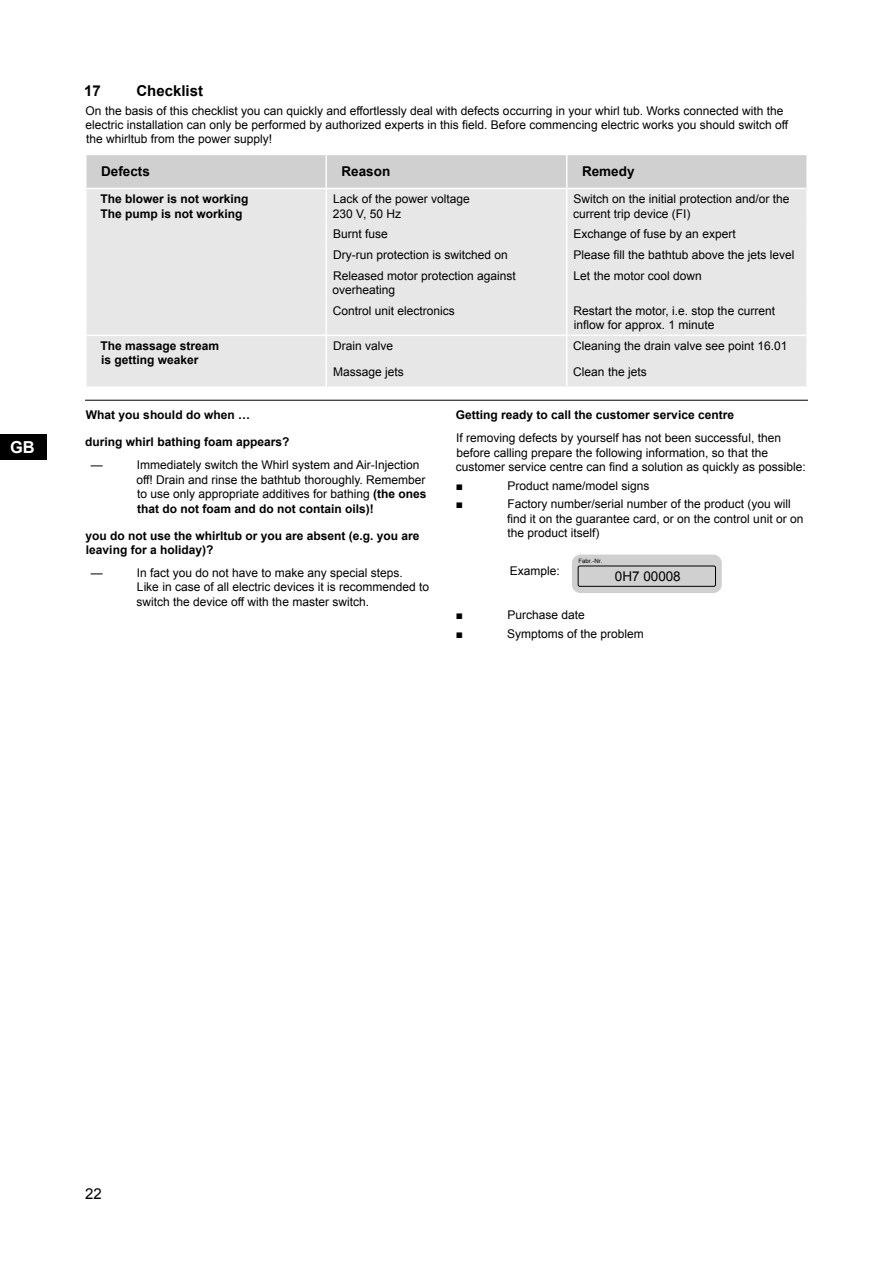
<style>
.page{position:relative;width:893px;height:1263px;background:#fff}
.page>*{position:absolute;margin:0;border:0;box-sizing:border-box;transform-origin:0 0}
.t1{font:700 16.5px "Arial";color:#fff}
.t2{font:700 15px "Arial";color:#000}
.t3{font:15px "Arial";color:#000}
.t4{font:700 13.5px "Arial";color:#000}
.t5{font:13.5px "Arial";letter-spacing:-.005em;color:#000}
.t6{font:12px/14.4px "Arial";color:#000}
.t7{font:700 12px/14.4px "Arial";color:#000}
.t8{font:6px "Arial";color:#000}
.s1{font-weight:700}
</style>
<div class="page">
<div style="left:0;top:434px;width:47px;height:25px;background:#000"></div>
<hr style="left:85px;top:400px;width:723px;height:1px;background:#000">
<div style="left:87px;top:155px;width:719px;height:33px;background:#d0d0d0"></div>
<div style="left:87px;top:189px;width:719px;height:197px;background:#e7e7e7"></div>
<hr style="left:325px;top:155px;width:2px;height:33px;background:#fff">
<hr style="left:566px;top:155px;width:1px;height:33px;background:#fff">
<hr style="left:87px;top:335px;width:239px;height:1px;background:#fff">
<hr style="left:325px;top:189px;width:2px;height:35px;background:#fff">
<hr style="left:566px;top:189px;width:1px;height:35px;background:#fff">
<hr style="left:325px;top:224px;width:2px;height:20px;background:#fff">
<hr style="left:325px;top:244px;width:2px;height:21px;background:#fff">
<svg style="left:566px;top:224px;width:1px;height:41px"></svg>
<hr style="left:325px;top:265px;width:2px;height:35px;background:#fff">
<hr style="left:566px;top:265px;width:1px;height:35px;background:#fff">
<hr style="left:325px;top:300px;width:2px;height:35px;background:#fff">
<hr style="left:566px;top:300px;width:1px;height:35px;background:#fff">
<hr style="left:326px;top:335px;width:241px;height:1px;background:#fff">
<hr style="left:325px;top:336px;width:2px;height:25px;background:#fff">
<hr style="left:567px;top:335px;width:239px;height:1px;background:#fff">
<hr style="left:325px;top:361px;width:2px;height:25px;background:#fff">
<svg style="left:566px;top:336px;width:1px;height:50px"></svg>
<div style="left:572px;top:554px;width:150px;height:39px;background:#d0d0d0;border-radius:9px"></div>
<div style="left:578px;top:566px;width:138px;height:21px;border:1px solid #000;border-radius:2px"></div>
<h1 class="t1" style="left:10px;top:438px;width:26px">GB</h1>
<p class="t2" style="left:84px;top:82px;width:18px">17</p>
<p class="t2" style="left:136px;top:82px;width:68px">Checklist</p>
<p class="t6" style="left:85px;top:103px;width:704px">On the basis of this checklist you can quickly and effortlessly deal with defects occurring in your whirl tub. Works connected with the electric installation can only be performed by authorized experts in this field. Before commencing electric works you should switch off the whirltub from the power supply!</p>
<p class="t4" style="left:101px;top:164px;width:50px">Defects</p>
<p class="t4" style="left:342px;top:164px;width:50px">Reason</p>
<p class="t4" style="left:582px;top:164px;width:54px">Remedy</p>
<p class="t7" style="left:100px;top:192px;width:150px">The blower is not working<br>The pump is not working</p>
<p class="t6" style="left:333px;top:192px;width:139px">Lack of the power voltage<br>230 V, 50 Hz</p>
<p class="t6" style="left:573px;top:192px;width:218px">Switch on the initial protection and/or the current trip device (FI)</p>
<p class="t6" style="left:333px;top:227px;width:56px">Burnt fuse</p>
<p class="t6" style="left:574px;top:227px;width:164px">Exchange of fuse by an expert</p>
<p class="t6" style="left:333px;top:248px;width:176px">Dry-run protection is switched on</p>
<p class="t6" style="left:574px;top:248px;width:222px">Please fill the bathtub above the jets level</p>
<p class="t6" style="left:333px;top:268px;width:185px">Released motor protection against overheating</p>
<p class="t6" style="left:574px;top:268px;width:130px">Let the motor cool down</p>
<p class="t6" style="left:333px;top:304px;width:124px">Control unit electronics</p>
<p class="t6" style="left:574px;top:304px;width:203px">Restart the motor, i.e. stop the current inflow for approx. 1 minute</p>
<p class="t7" style="left:100px;top:339px;width:120px">The massage stream is getting weaker</p>
<p class="t6" style="left:333px;top:339px;width:62px">Drain valve</p>
<p class="t6" style="left:573px;top:339px;width:216px">Cleaning the drain valve see point 16.01</p>
<p class="t6" style="left:333px;top:365px;width:72px">Massage jets</p>
<p class="t6" style="left:573px;top:365px;width:75px">Clean the jets</p>
<p class="t7" style="left:86px;top:408px;width:166px">What you should do when …</p>
<p class="t7" style="left:85px;top:435px;width:206px">during whirl bathing foam appears?</p>
<p class="t6" style="left:91px;top:458px;width:13px">—</p>
<p class="t6" style="left:136px;top:458px;width:292px">Immediately switch the Whirl system and Air-Injection off! Drain and rinse the bathtub thoroughly. Remember to use only appropriate additives for bathing <span class="s1">(the ones that do not foam and do not contain oils)!</span></p>
<p class="t7" style="left:86px;top:528px;width:336px">you do not use the whirltub or you are absent (e.g. you are leaving for a holiday)?</p>
<p class="t6" style="left:91px;top:566px;width:13px">—</p>
<p class="t6" style="left:136px;top:566px;width:294px">In fact you do not have to make any special steps.<br>Like in case of all electric devices it is recommended to switch the device off with the master switch.</p>
<p class="t7" style="left:456px;top:408px;width:280px">Getting ready to call the customer service centre</p>
<p class="t6" style="left:456px;top:431px;width:352px">If removing defects by yourself has not been successful, then before calling prepare the following information, so that the customer service centre can find a solution as quickly as possible:</p>
<p class="t6" style="left:456px;top:478px;width:9px">■</p>
<p class="t6" style="left:507px;top:478px;width:144px">Product name/model signs</p>
<p class="t6" style="left:456px;top:497px;width:9px">■</p>
<p class="t6" style="left:507px;top:497px;width:298px">Factory number/serial number of the product (you will find it on the guarantee card, or on the control unit or on the product itself)</p>
<p class="t6" style="left:510px;top:564px;width:52px">Example:</p>
<p class="t8" style="left:579px;top:558px;width:25px">Fabr.-Nr.</p>
<p class="t5" style="left:615px;top:568px;width:67px">0H7 00008</p>
<p class="t6" style="left:456px;top:608px;width:9px">■</p>
<p class="t6" style="left:507px;top:608px;width:79px">Purchase date</p>
<p class="t6" style="left:456px;top:626px;width:9px">■</p>
<p class="t6" style="left:507px;top:626px;width:138px">Symptoms of the problem</p>
<p class="t3" style="left:85px;top:1185px;width:18px">22</p>
</div>
